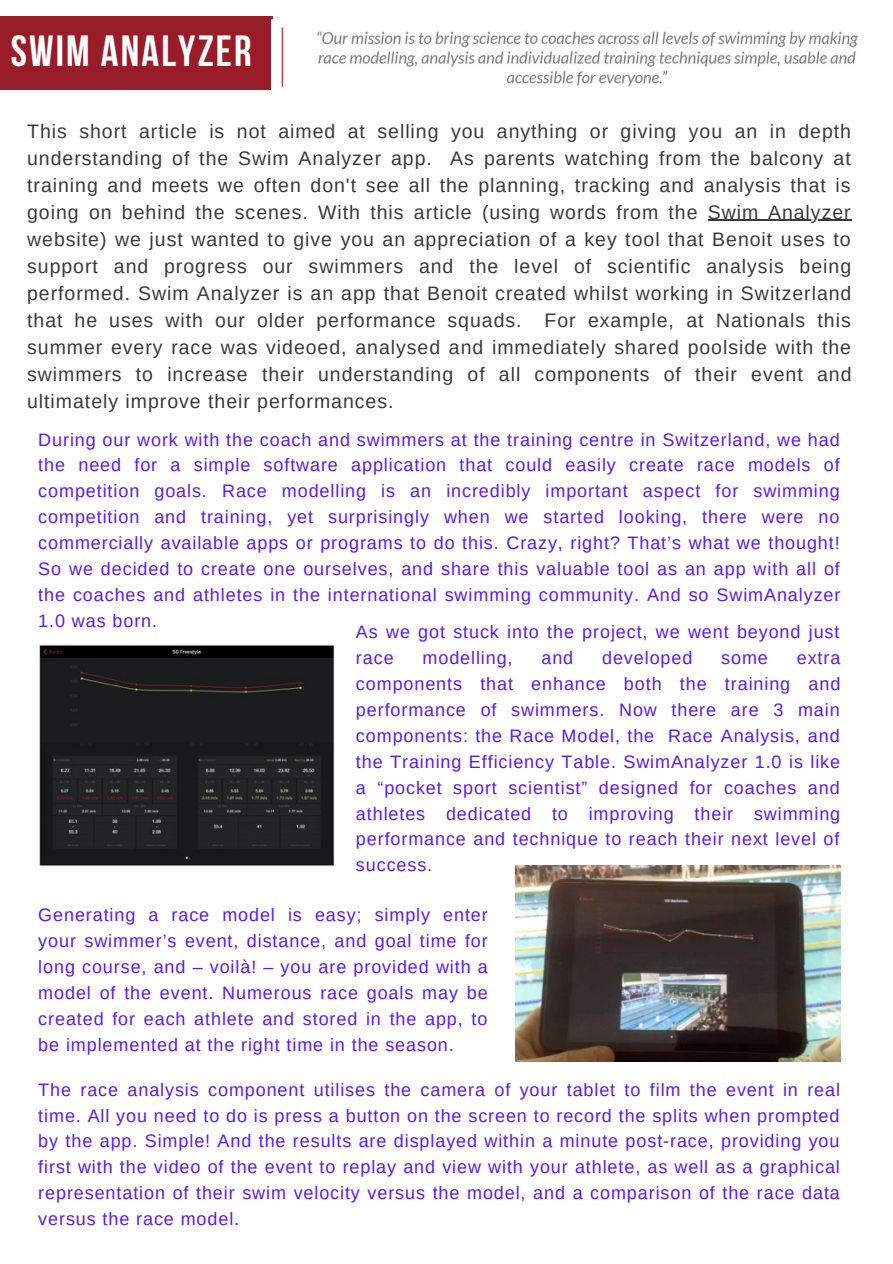
<style>
.page{position:relative;width:893px;height:1264px;background:#fff}
.page>*{position:absolute;margin:0;border:0;box-sizing:border-box;transform-origin:0 0}
.t1{font:700 43.5px "Bebas Neue";letter-spacing:.05em;color:#fff}
.t2{font:19.5px/27px "Arimo";letter-spacing:.05em;color:#393939;text-align:justify}
.t3{font:18px/25.8px "Arimo";letter-spacing:.05em;color:#5e17eb;text-align:justify}
</style>
<div class="page">
<div style="left:0;top:16px;width:272px;height:73px;background:#981d29"></div>
<img style="left:281px;top:27px;width:578px;height:61px">
<img style="left:39px;top:643px;width:295px;height:224px">
<img style="left:516px;top:865px;width:324px;height:196px">
<hr style="left:707px;top:220px;width:144px;height:1px;background:#393939">
<h1 class="t1" style="left:11px;top:33px;width:242px">SWIM ANALYZER</h1>
<p class="t2" style="left:27px;top:117px;width:825px">This short article is not aimed at selling you anything or giving you an in depth understanding of the Swim Analyzer app. As parents watching from the balcony at training and meets we often don't see all the planning, tracking and analysis that is going on behind the scenes. With this article (using words from the Swim Analyzer website) we just wanted to give you an appreciation of a key tool that Benoit uses to support and progress our swimmers and the level of scientific analysis being performed. Swim Analyzer is an app that Benoit created whilst working in Switzerland that he uses with our older performance squads. For example, at Nationals this summer every race was videoed, analysed and immediately shared poolside with the swimmers to increase their understanding of all components of their event and ultimately improve their performances.</p>
<p class="t3" style="left:38px;top:426px;width:803px">During our work with the coach and swimmers at the training centre in Switzerland, we had the need for a simple software application that could easily create race models of competition goals. Race modelling is an incredibly important aspect for swimming competition and training, yet surprisingly when we started looking, there were no commercially available apps or programs to do this. Crazy, right? That’s what we thought!<br>So we decided to create one ourselves, and share this valuable tool as an app with all of the coaches and athletes in the international swimming community. And so SwimAnalyzer 1.0 was born.</p>
<p class="t3" style="left:356px;top:619px;width:485px">As we got stuck into the project, we went beyond just race</p>
<p class="t3" style="left:422px;top:645px;width:92px">modelling,</p>
<p class="t3" style="left:541px;top:645px;width:33px">and</p>
<p class="t3" style="left:602px;top:645px;width:92px">developed</p>
<p class="t3" style="left:721px;top:645px;width:48px">some</p>
<p class="t3" style="left:356px;top:645px;width:486px;text-indent:441px">extra components that enhance both the training and performance of swimmers. Now there are 3 main components: the Race Model, the Race Analysis, and the Training Efficiency Table. SwimAnalyzer 1.0 is like a “pocket sport scientist” designed for coaches and athletes dedicated to improving their swimming performance and technique to reach their next level of success.</p>
<p class="t3" style="left:38px;top:902px;width:451px">Generating a race model is easy; simply enter your swimmer’s event, distance, and goal time for long course, and – voilà! – you are provided with a model of the event. Numerous race goals may be created for each athlete and stored in the app, to be implemented at the right time in the season.</p>
<p class="t3" style="left:38px;top:1076px;width:803px">The race analysis component utilises the camera of your tablet to film the event in real time. All you need to do is press a button on the screen to record the splits when prompted by the app. Simple! And the results are displayed within a minute post-race, providing you first with the video of the event to replay and view with your athlete, as well as a graphical representation of their swim velocity versus the model, and a comparison of the race data versus the race model.</p>
</div>
